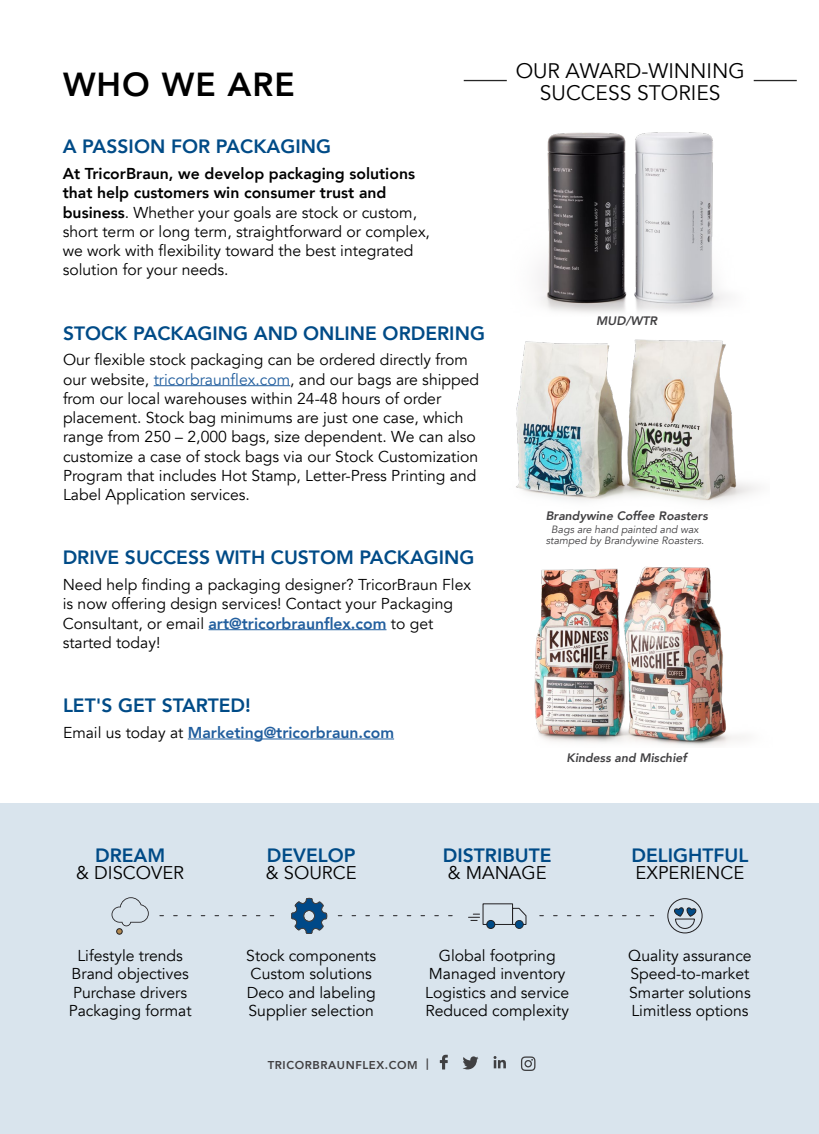
<style>
.page{position:relative;width:819px;height:1134px;background:#fff}
.page>*{position:absolute;margin:0;border:0;box-sizing:border-box;transform-origin:0 0}
.t1{font:800 33.25px "Avenir";letter-spacing:.03em;color:#000}
.t2{font:21px/21.9px "Avenir";color:#000;text-align:center}
.t3{font:800 19.25px "Avenir";color:#004b87}
.t4{font:18.38px "Avenir";color:#000}
.t5{font:15.75px/19.2px "Avenir";color:#000}
.t6{font:800 15.75px "Avenir";color:#215e9e}
.t7{font:italic 800 12.25px "Avenir";color:#414042}
.t8{font:800 11.38px "Avenir";letter-spacing:.05em;color:#414042}
.t9{font:italic 10.5px/10.5px "Avenir";color:#414042;text-align:center}
.s1{font-weight:800}
.s2{color:#215e9e}
.s3{font-weight:800;color:#215e9e}
.s4{font-weight:400;color:#000}
</style>
<div class="page">
<div style="left:0;top:803px;width:819px;height:331px;background:#d9e4ed"></div>
<svg style="left:160px;top:915px;width:114px;height:1px"></svg>
<svg style="left:338px;top:915px;width:114px;height:1px"></svg>
<svg style="left:540px;top:915px;width:114px;height:1px"></svg>
<svg style="left:112px;top:897px;width:37px;height:37px"></svg>
<div style="left:116px;top:928px;width:7px;height:7px;border:1px solid #211f21;border-radius:50%"></div>
<svg style="left:291px;top:897px;width:36px;height:37px"></svg>
<svg style="left:469px;top:903px;width:58px;height:26px"></svg>
<div style="left:667px;top:898px;width:36px;height:35px;border:1px solid #211f21;border-radius:50%"></div>
<svg style="left:671px;top:905px;width:28px;height:24px"></svg>
<hr style="left:464px;top:80px;width:43px;height:1px;background:#262626">
<hr style="left:754px;top:80px;width:43px;height:1px;background:#262626">
<img style="left:538px;top:132px;width:190px;height:181px">
<img style="left:534px;top:566px;width:211px;height:180px">
<img style="left:516px;top:339px;width:242px;height:163px">
<hr style="left:154px;top:385px;width:136px;height:1px;background:#215e9e">
<hr style="left:209px;top:629px;width:178px;height:1px;background:#215e9e">
<hr style="left:188px;top:739px;width:206px;height:1px;background:#215e9e">
<svg style="left:440px;top:1055px;width:8px;height:14px"></svg>
<svg style="left:494px;top:1056px;width:12px;height:12px"></svg>
<svg style="left:462px;top:1056px;width:17px;height:13px"></svg>
<svg style="left:521px;top:1056px;width:15px;height:15px"></svg>
<h1 class="t1" style="left:63px;top:59px;width:233px">WHO WE ARE</h1>
<p class="t3" style="left:63px;top:132px;width:270px">A PASSION FOR PACKAGING</p>
<p class="t5" style="left:63px;top:164px;width:369px"><span class="s1">At TricorBraun, we develop packaging solutions that help customers win consumer trust and business</span>. Whether your goals are stock or custom, short term or long term, straightforward or complex, we work with flexibility toward the best integrated solution for your needs.</p>
<p class="t3" style="left:63px;top:318px;width:423px">STOCK PACKAGING AND ONLINE ORDERING</p>
<p class="t5" style="left:63px;top:351px;width:418px">Our flexible stock packaging can be ordered directly from our website, <span class="s2">tricorbraunflex.com</span>, and our bags are shipped from our local warehouses within 24-48 hours of order placement. Stock bag minimums are just one case, which range from 250 – 2,000 bags, size dependent. We can also customize a case of stock bags via our Stock Customization Program that includes Hot Stamp, Letter-Press Printing and Label Application services.</p>
<p class="t3" style="left:63px;top:543px;width:413px">DRIVE SUCCESS WITH CUSTOM PACKAGING</p>
<p class="t5" style="left:63px;top:575px;width:410px">Need help finding a packaging designer? TricorBraun Flex is now offering design services! Contact your Packaging Consultant, or email <span class="s3">art@tricorbraunflex.com</span> to get started today!</p>
<p class="t3" style="left:63px;top:691px;width:189px">LET'S GET STARTED!</p>
<p class="t6" style="left:63px;top:720px;width:333px"><span class="s4">Email us today at</span> Marketing@tricorbraun.com</p>
<h2 class="t2" style="left:516px;top:60px;width:231px">OUR AWARD-WINNING<br>SUCCESS STORIES</h2>
<p class="t7" style="left:596px;top:313px;width:63px">MUD/WTR</p>
<p class="t7" style="left:546px;top:509px;width:164px">Brandywine Coffee Roasters</p>
<p class="t9" style="left:546px;top:525px;width:160px">Bags are hand painted and wax stamped by Brandywine Roasters.</p>
<p class="t7" style="left:567px;top:751px;width:122px">Kindess and Mischief</p>
<p class="t3" style="left:95px;top:840px;width:72px">DREAM</p>
<p class="t3" style="left:267px;top:840px;width:90px">DEVELOP</p>
<p class="t3" style="left:443px;top:840px;width:110px">DISTRIBUTE</p>
<p class="t3" style="left:632px;top:840px;width:118px">DELIGHTFUL</p>
<p class="t4" style="left:76px;top:861px;width:110px">&amp; DISCOVER</p>
<p class="t4" style="left:266px;top:862px;width:92px">&amp; SOURCE</p>
<p class="t4" style="left:448px;top:862px;width:101px">&amp; MANAGE</p>
<p class="t4" style="left:636px;top:862px;width:110px">EXPERIENCE</p>
<p class="t5" style="left:69px;top:946px;width:125px;line-height:18.4px;text-align:center">Lifestyle trends<br>Brand objectives<br>Purchase drivers<br>Packaging format</p>
<p class="t5" style="left:246px;top:946px;width:132px;line-height:18.4px">Stock components<br>Custom solutions<br>Deco and labeling<br>Supplier selection</p>
<p class="t5" style="left:425px;top:946px;width:146px;line-height:18.4px;text-align:center">Global footpring<br>Managed inventory<br>Logistics and service<br>Reduced complexity</p>
<p class="t5" style="left:628px;top:946px;width:125px;line-height:18.4px">Quality assurance<br>Speed-to-market<br>Smarter solutions<br>Limitless options</p>
<p class="t8" style="left:268px;top:1056px;width:162px">TRICORBRAUNFLEX.COM |</p>
</div>
